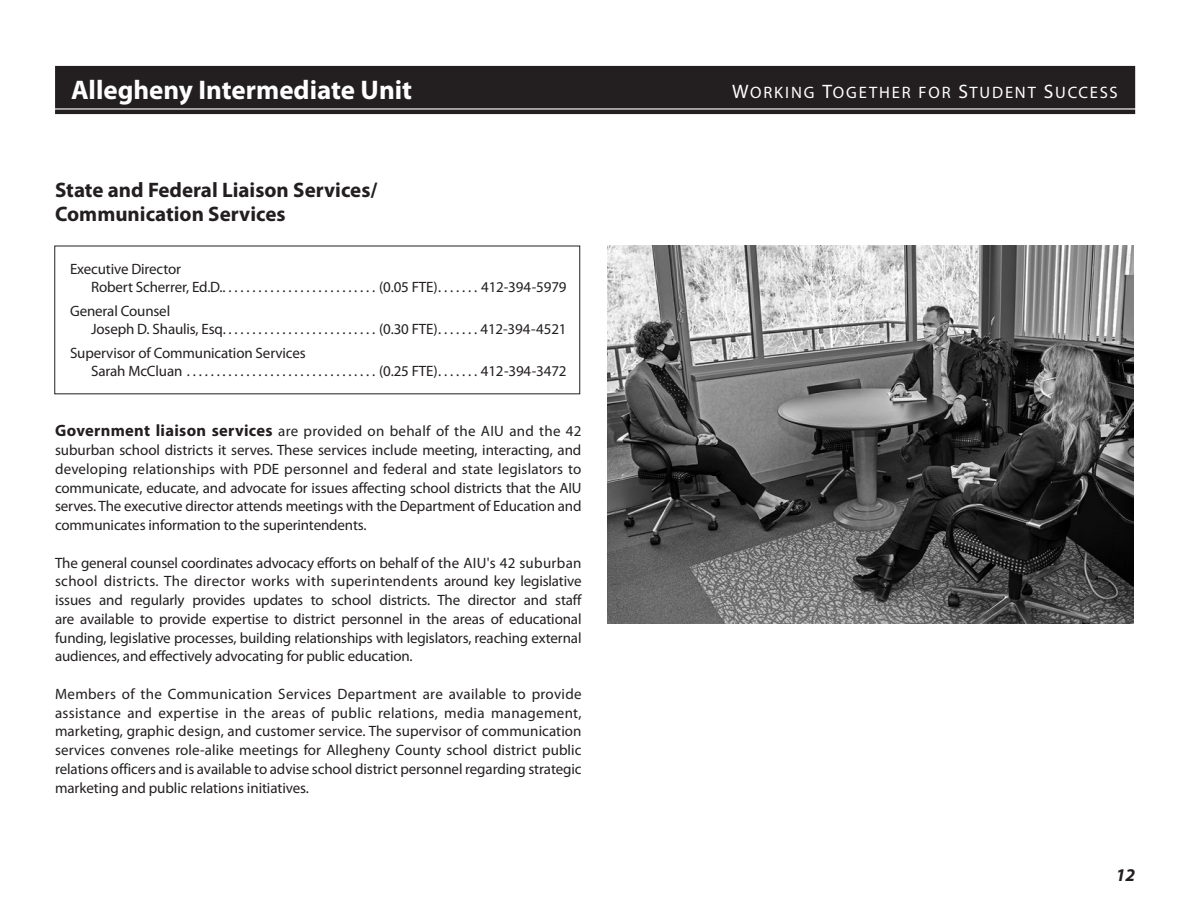
<style>
.page{position:relative;width:1188px;height:918px;background:#fff}
.page>*{position:absolute;margin:0;border:0;box-sizing:border-box;transform-origin:0 0}
.t1{font:700 27px "Myriad Pro";color:#fff}
.t2{font:700 21px "Myriad Pro";color:#231f20}
.t3{font:italic 700 18px "Myriad Pro";color:#231f20}
.t4{font:16.65px "Myriad Pro Regular SC850";letter-spacing:.115em;color:#fff}
.t5{font:15px/18.8px "Myriad Pro";letter-spacing:-.01em;color:#231f20}
.s1{font-size:19.5px}
.s2{font-weight:700;font-size:16.5px}
</style>
<div class="page">
<div style="left:56px;top:67px;width:1078px;height:46px;background:#231f20"></div>
<div style="left:55px;top:66px;width:1080px;height:48px;border:2px solid #231f20"></div>
<hr style="left:46px;top:108px;width:1102px;height:2px;background:#fff">
<img style="left:608px;top:246px;width:526px;height:377px">
<h1 class="t1" style="left:71px;top:72px;width:343px">Allegheny Intermediate Unit</h1>
<p class="t4" style="left:732px;top:82px;width:377px"><span class="s1">W</span>ORKING <span class="s1">T</span>OGETHER FOR <span class="s1">S</span>TUDENT <span class="s1">S</span>UCCESS</p>
<p class="t2" style="left:55px;top:176px;width:324px">State and Federal Liaison Services/</p>
<p class="t2" style="left:55px;top:200px;width:232px">Communication Services</p>
<p class="t5" style="left:91px;top:259px;width:136px;line-height:18px;text-indent:-21px">Executive Director<br>Robert Scherrer, Ed.D............................</p>
<p class="t5" style="left:379px;top:277px;width:63px">(0.05 FTE)........</p>
<p class="t5" style="left:481px;top:277px;width:87px">412-394-5979</p>
<p class="t5" style="left:91px;top:301px;width:139px;line-height:18px;text-indent:-21px">General Counsel<br>Joseph D. Shaulis, Esq...........................</p>
<p class="t5" style="left:379px;top:319px;width:63px">(0.30 FTE)........</p>
<p class="t5" style="left:481px;top:319px;width:88px">412-394-4521</p>
<p class="t5" style="left:91px;top:343px;width:216px;line-height:18px;text-indent:-21px">Supervisor of Communication Services<br>Sarah McCluan.................................</p>
<p class="t5" style="left:379px;top:361px;width:63px">(0.25 FTE)........</p>
<p class="t5" style="left:481px;top:361px;width:87px">412-394-3472</p>
<p class="t5" style="left:55px;top:422px;width:528px;text-align:justify"><span class="s2">Government liaison services</span> are provided on behalf of the AIU and the 42 suburban school districts it serves. These services include meeting, interacting, and developing relationships with PDE personnel and federal and state legislators to communicate, educate, and advocate for issues affecting school districts that the AIU serves. The executive director attends meetings with the Department of Education and communicates information to the superintendents.</p>
<p class="t5" style="left:55px;top:553px;width:528px;text-align:justify">The general counsel coordinates advocacy efforts on behalf of the AIU's 42 suburban school districts. The director works with superintendents around key legislative issues and regularly provides updates to school districts. The director and staff are available to provide expertise to district personnel in the areas of educational funding, legislative processes, building relationships with legislators, reaching external audiences, and effectively advocating for public education.</p>
<p class="t5" style="left:55px;top:684px;width:528px;text-align:justify">Members of the Communication Services Department are available to provide assistance and expertise in the areas of public relations, media management, marketing, graphic design, and customer service. The supervisor of communication services convenes role-alike meetings for Allegheny County school district public relations officers and is available to advise school district personnel regarding strategic marketing and public relations initiatives.</p>
<p class="t3" style="left:1116px;top:863px;width:21px">12</p>
</div>
